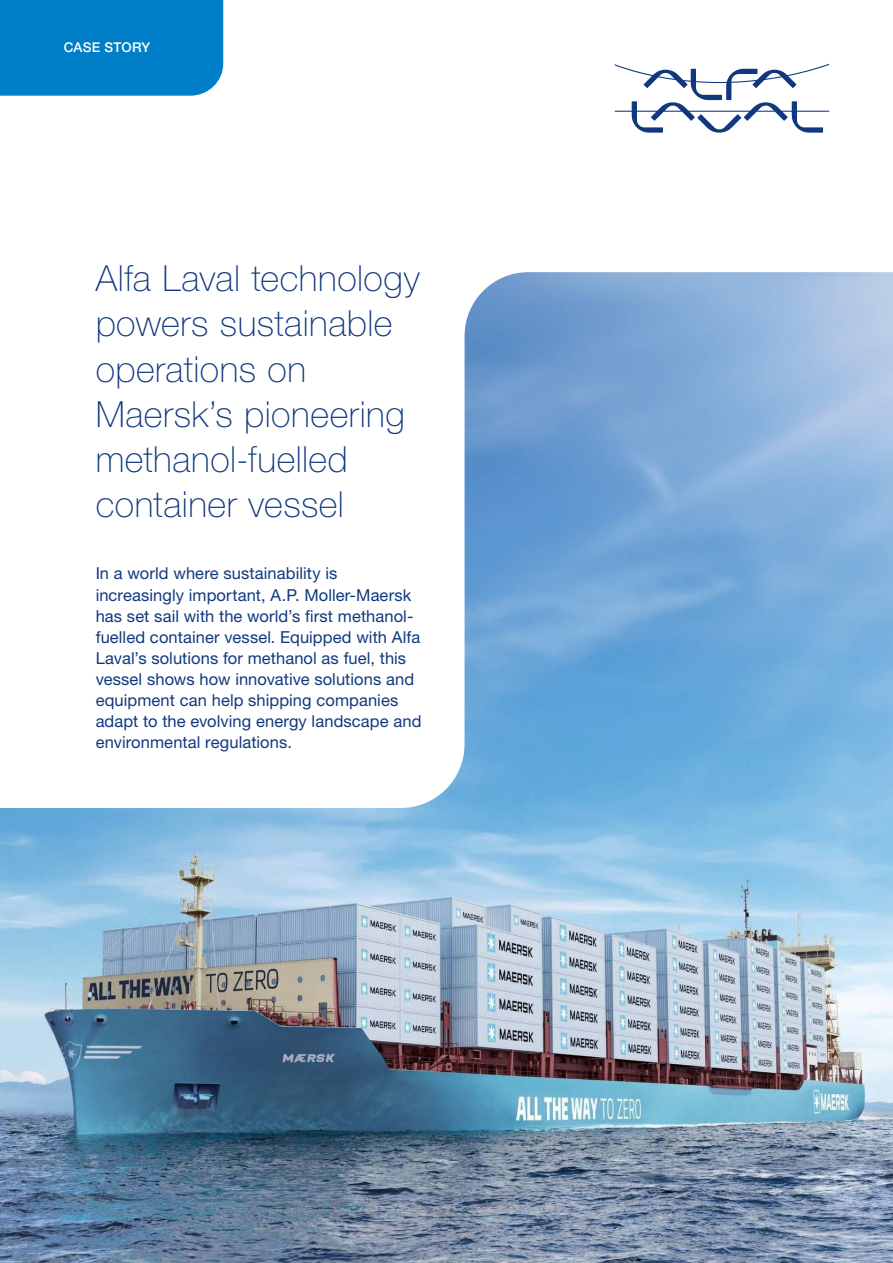
<style>
.page{position:relative;width:893px;height:1263px;background:#fff}
.page>*{position:absolute;margin:0;border:0;box-sizing:border-box;transform-origin:0 0}
.t1{font:100 36px/45px "Helvetica Neue LT Std";letter-spacing:.015em;color:#11387f}
.t2{font:16.5px/21px "Helvetica Neue LT Std";letter-spacing:.005em;color:#11387f}
.t3{font:500 13.5px "Helvetica Neue LT Std";letter-spacing:.015em;color:#fff}
</style>
<div class="page">
<svg style="left:615px;top:64px;width:214px;height:69px"></svg>
<div style="left:0;top:0;width:223px;height:96px;background:#007fc8"></div>
<img style="left:0;top:272px;width:893px;height:991px">
<p class="t3" style="left:64px;top:39px;width:88px">CASE STORY</p>
<h1 class="t1" style="left:96px;top:256px;width:326px">Alfa Laval technology powers sustainable operations on<br>Maersk’s pioneering methanol-fuelled container vessel</h1>
<p class="t2" style="left:96px;top:563px;width:327px">In a world where sustainability is increasingly important, A.P. Moller-Maersk has set sail with the world’s first methanol&shy;fuelled container vessel. Equipped with Alfa Laval’s solutions for methanol as fuel, this vessel shows how innovative solutions and equipment can help shipping companies adapt to the evolving energy landscape and environmental regulations.</p>
</div>
